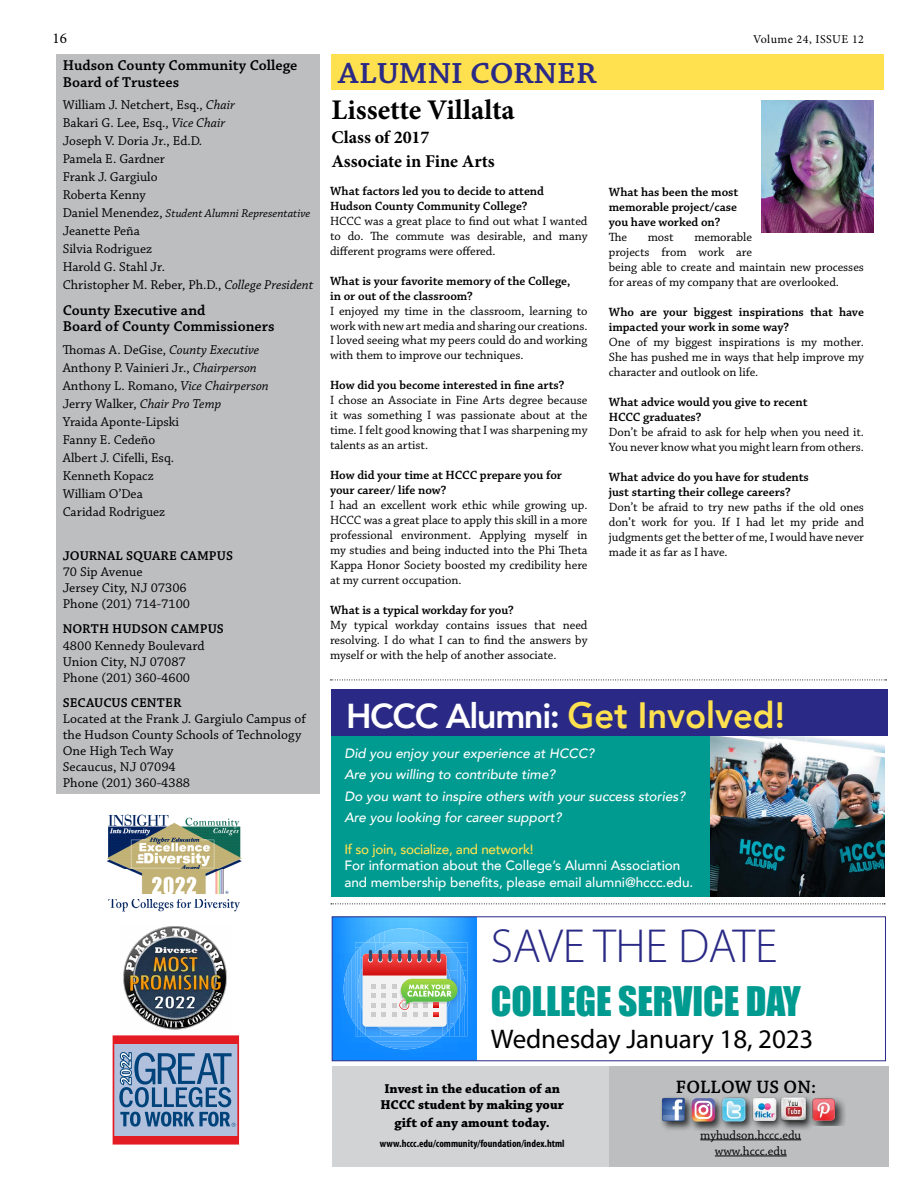
<style>
.page{position:relative;width:918px;height:1188px;background:#fff}
.page>*{position:absolute;margin:0;border:0;box-sizing:border-box;transform-origin:0 0}
.t1{font:300 48px "Myriad Pro";letter-spacing:-.005em;color:#2a2a86}
.t2{font:37.5px "Impact";letter-spacing:-.005em;color:#009b90}
.t3{font:800 36.6px "Avenir";color:#ffe14f;scale:.94 1}
.t4{font:600 30.75px "Chaparral Pro";color:#2a2a86;scale:1.08 1}
.t5{font:700 28.5px "Minion Pro";color:#000}
.t6{font:27px "Myriad Pro";letter-spacing:-.005em;color:#000}
.t7{font:600 18.9px "Chaparral Pro";letter-spacing:.015em;color:#000}
.t8{font:700 18px/24px "Minion Pro";letter-spacing:-.005em;color:#000}
.t9{font:15px/16.5px "Chaparral Pro Semibold Capt";color:#000}
.t10{font:15px "Minion Pro";color:#000}
.t11{font:13.5px/18px "Chaparral Pro";color:#000}
.t12{font:italic 500 13.5px/21.6px "Avenir";letter-spacing:-.005em;color:#fff}
.t13{font:500 13.5px/16.2px "Avenir";letter-spacing:-.005em;color:#fff}
.t14{font:700 13.5px/16.2px "Chaparral Pro";color:#000}
.t15{font:500 13.5px "Avenir";letter-spacing:-.02em;color:#ffe14f}
.t16{font:13.35px/16px "Chaparral Pro Capt";color:#000}
.t17{font:13.35px "Chaparral Pro Semibold Capt";letter-spacing:.005em;color:#000}
.t18{font:12.6px/15px "Chaparral Pro";letter-spacing:-.005em;color:#000;text-align:justify}
.t19{font:600 12.6px/15px "Chaparral Pro";letter-spacing:-.005em;color:#000}
.t20{font:italic 12px "Chaparral Pro";color:#000}
.t21{font:12px "Minion Pro";letter-spacing:.04em;color:#000}
.t22{font:700 condensed 10.5px "Myriad Pro";color:#000}
.s1{font-style:italic}
.s2{font-style:normal;font-size:13.5px}
.s3{font-size:34.5px;color:#fff}
</style>
<div class="page">
<img style="left:761px;top:100px;width:112px;height:133px">
<div style="left:331px;top:734px;width:533px;height:163px;background:#009b90"></div>
<img style="left:710px;top:736px;width:175px;height:161px">
<div style="left:331px;top:54px;width:553px;height:36px;background:#ffe14f"></div>
<div style="left:332px;top:1067px;width:281px;height:100px;background:#d1d3d4"></div>
<div style="left:609px;top:1067px;width:279px;height:100px;background:#bcbec0"></div>
<div style="left:56px;top:54px;width:264px;height:739px;background:#bcbec0"></div>
<hr style="left:715px;top:1156px;width:72px;height:1px;background:#000">
<hr style="left:700px;top:1139px;width:101px;height:1px;background:#000">
<div style="left:659px;top:1095px;width:36px;height:37px;background:#000;opacity:.75"></div>
<img style="left:660px;top:1096px;width:28px;height:29px">
<div style="left:750px;top:1095px;width:36px;height:36px;background:#000;opacity:.75"></div>
<img style="left:756px;top:1098px;width:20px;height:23px">
<div style="left:809px;top:1096px;width:37px;height:29px;background:#000;opacity:.75"></div>
<img style="left:816px;top:1098px;width:19px;height:23px">
<div style="left:719px;top:1095px;width:37px;height:37px;background:#000;opacity:.75"></div>
<img style="left:725px;top:1096px;width:21px;height:27px">
<div style="left:778px;top:1095px;width:38px;height:37px;background:#000;opacity:.75"></div>
<img style="left:780px;top:1098px;width:26px;height:25px">
<div style="left:688px;top:1096px;width:37px;height:37px;background:#000;opacity:.75"></div>
<svg style="left:692px;top:1098px;width:23px;height:24px"></svg>
<svg style="left:331px;top:904px;width:554px;height:1px"></svg>
<img style="left:107px;top:814px;width:135px;height:98px">
<img style="left:123px;top:926px;width:104px;height:104px">
<svg style="left:113px;top:1035px;width:126px;height:110px;background:#9186a5"></svg>
<div style="left:331px;top:689px;width:556px;height:47px;background:#2a2a86"></div>
<svg style="left:330px;top:680px;width:556px;height:1px"></svg>
<svg style="left:334px;top:918px;width:143px;height:141px;background:#66a5df"></svg>
<div style="left:332px;top:916px;width:554px;height:145px;border:1px solid #2a2a86"></div>
<p class="t10" style="left:53px;top:28px;width:16px">16</p>
<p class="t21" style="left:753px;top:31px;width:112px">Volume 24, ISSUE 12</p>
<p class="t9" style="left:63px;top:58px;width:236px">Hudson County Community College<br>Board of Trustees</p>
<p class="t11" style="left:63px;top:97px;width:174px">William J. Netchert, Esq., <span class="s1">Chair<br></span>Bakari G. Lee, Esq., <span class="s1">Vice Chair<br></span>Joseph V. Doria Jr., Ed.D.<br>Pamela E. Gardner<br>Frank J. Gargiulo<br>Roberta Kenny</p>
<p class="t20" style="left:63px;top:207px;width:249px"><span class="s2">Daniel Menendez,</span> Student Alumni Representative</p>
<p class="t11" style="left:63px;top:223px;width:252px">Jeanette Peña<br>Silvia Rodriguez<br>Harold G. Stahl Jr.<br>Christopher M. Reber, Ph.D., <span class="s1">College President</span></p>
<p class="t9" style="left:63px;top:302px;width:213px">County Executive and<br>Board of County Commissioners</p>
<p class="t11" style="left:63px;top:341px;width:208px">Thomas A. DeGise, <span class="s1">County Executive<br></span>Anthony P. Vainieri Jr., <span class="s1">Chairperson<br></span>Anthony L. Romano, <span class="s1">Vice Chairperson<br></span>Jerry Walker, <span class="s1">Chair Pro Temp<br></span>Yraida Aponte-Lipski<br>Fanny E. Cedeño<br>Albert J. Cifelli, Esq.<br>Kenneth Kopacz<br>William O’Dea<br>Caridad Rodriguez</p>
<p class="t17" style="left:63px;top:548px;width:172px">JOURNAL SQUARE CAMPUS</p>
<p class="t16" style="left:63px;top:564px;width:129px">70 Sip Avenue<br>Jersey City, NJ 07306<br>Phone (201) 714-7100</p>
<p class="t17" style="left:63px;top:621px;width:163px">NORTH HUDSON CAMPUS</p>
<p class="t16" style="left:63px;top:638px;width:143px">4800 Kennedy Boulevard<br>Union City, NJ 07087<br>Phone (201) 360-4600</p>
<p class="t17" style="left:63px;top:695px;width:120px">SECAUCUS CENTER</p>
<p class="t16" style="left:63px;top:711px;width:245px">Located at the Frank J. Gargiulo Campus of the Hudson County Schools of Technology<br>One High Tech Way<br>Secaucus, NJ 07094<br>Phone (201) 360-4388</p>
<h3 class="t4" style="left:338px;top:56px;width:240px">ALUMNI CORNER</h3>
<h3 class="t5" style="left:332px;top:90px;width:185px">Lissette Villalta</h3>
<h3 class="t8" style="left:332px;top:125px;width:165px">Class of 2017<br>Associate in Fine Arts</h3>
<p class="t19" style="left:330px;top:183px;width:215px">What factors led you to decide to attend<br>Hudson County Community College?</p>
<p class="t18" style="left:330px;top:214px;width:259px">HCCC was a great place to find out what I wanted to do. The commute was desirable, and many different programs were offered.</p>
<p class="t19" style="left:330px;top:273px;width:242px">What is your favorite memory of the College, in or out of the classroom?</p>
<p class="t18" style="left:330px;top:304px;width:259px">I enjoyed my time in the classroom, learning to work with new art media and sharing our creations.<br>I loved seeing what my peers could do and working with them to improve our techniques.</p>
<p class="t19" style="left:330px;top:378px;width:236px">How did you become interested in fine arts?</p>
<p class="t18" style="left:330px;top:394px;width:259px">I chose an Associate in Fine Arts degree because it was something I was passionate about at the time. I felt good knowing that I was sharpening my talents as an artist.</p>
<p class="t19" style="left:330px;top:468px;width:233px">How did your time at HCCC prepare you for your career/ life now?</p>
<p class="t18" style="left:330px;top:498px;width:259px">I had an excellent work ethic while growing up.<br>HCCC was a great place to apply this skill in a more professional environment. Applying myself in my studies and being inducted into the Phi Theta Kappa Honor Society boosted my credibility here at my current occupation.</p>
<p class="t19" style="left:330px;top:603px;width:185px">What is a typical workday for you?</p>
<p class="t18" style="left:330px;top:618px;width:259px">My typical workday contains issues that need resolving. I do what I can to find the answers by myself or with the help of another associate.</p>
<p class="t19" style="left:609px;top:185px;width:131px;text-align:justify">What has been the most memorable project/case you have worked on?</p>
<p class="t18" style="left:609px;top:230px;width:20px">The</p>
<p class="t18" style="left:648px;top:230px;width:28px">most</p>
<p class="t18" style="left:609px;top:230px;width:257px;text-align:left;text-indent:86px">memorable<br>projects from work are<br>being able to create and maintain new processes for areas of my company that are overlooked.</p>
<p class="t19" style="left:609px;top:305px;width:257px">Who are your biggest inspirations that have impacted your work in some way?</p>
<p class="t18" style="left:609px;top:335px;width:257px">One of my biggest inspirations is my mother.<br>She has pushed me in ways that help improve my character and outlook on life.</p>
<p class="t19" style="left:609px;top:395px;width:200px">What advice would you give to recent<br>HCCC graduates?</p>
<p class="t18" style="left:609px;top:425px;width:257px">Don’t be afraid to ask for help when you need it.<br>You never know what you might learn from others.</p>
<p class="t19" style="left:609px;top:470px;width:202px">What advice do you have for students just starting their college careers?</p>
<p class="t18" style="left:609px;top:500px;width:257px">Don’t be afraid to try new paths if the old ones don’t work for you. If I had let my pride and judgments get the better of me, I would have never made it as far as I have.</p>
<h3 class="t3" style="left:346px;top:687px;width:468px"><span class="s3">HCCC Alumni:</span> Get Involved!</h3>
<p class="t12" style="left:344px;top:742px;width:342px">Did you enjoy your experience at HCCC?<br>Are you willing to contribute time?<br>Do you want to inspire others with your success stories?<br>Are you looking for career support?</p>
<p class="t15" style="left:344px;top:838px;width:191px">If so join, socialize, and network!</p>
<p class="t13" style="left:344px;top:857px;width:350px">For information about the College’s Alumni Association and membership benefits, please email alumni@hccc.edu.</p>
<h1 class="t1" style="left:491px;top:917px;width:288px">SAVE THE DATE</h1>
<h2 class="t2" style="left:491px;top:972px;width:311px">COLLEGE SERVICE DAY</h2>
<h3 class="t6" style="left:491px;top:1023px;width:324px">Wednesday January 18, 2023</h3>
<p class="t14" style="left:380px;top:1081px;width:185px">Invest in the education of an<br>HCCC student by making your</p>
<p class="t14" style="left:394px;top:1115px;width:157px">gift of any amount today.</p>
<p class="t22" style="left:380px;top:1137px;width:186px">www.hccc.edu/community/foundation/index.html</p>
<h3 class="t7" style="left:676px;top:1076px;width:142px">FOLLOW US ON:</h3>
<p class="t18" style="left:700px;top:1128px;width:102px">myhudson.hccc.edu</p>
<p class="t18" style="left:715px;top:1144px;width:73px">www.hccc.edu</p>
</div>
